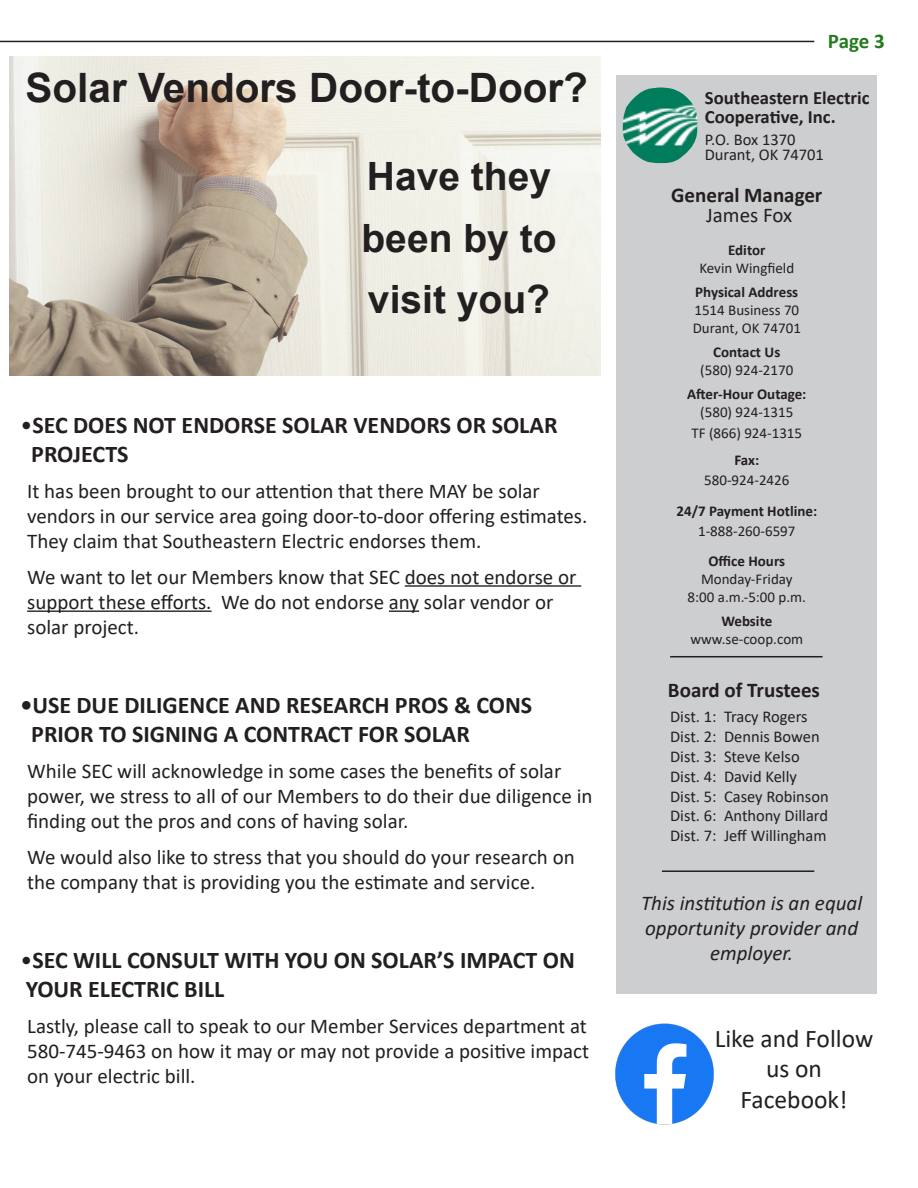
<style>
.page{position:relative;width:918px;height:1188px;background:#fff}
.page>*{position:absolute;margin:0;border:0;box-sizing:border-box;transform-origin:0 0}
.t1{font:700 40.5px "Arial";color:#231f20}
.t2{font:700 39px/61.5px "Arial";color:#231f20}
.t3{font:25.5px/30.6px "Calibri";color:#231f20;text-align:center}
.t4{font:700 24px "Calibri";color:#231f20}
.t5{font:21px/25.2px "Calibri";color:#231f20}
.t6{font:italic 21px "Calibri";color:#231f20}
.t7{font:700 21px "Calibri";color:#231f20}
.t8{font:700 21px "Calibri";color:#237b20}
.t9{font:700 18.75px "Calibri";color:#231f20}
.t10{font:16.5px "Calibri";color:#231f20}
.t11{font:15px "Calibri";color:#231f20}
.t12{font:700 15px "Calibri";color:#231f20}
.s1{font-weight:400}
</style>
<div class="page">
<div style="left:617px;top:76px;width:260px;height:918px;background:#cdced0"></div>
<img style="left:623px;top:88px;width:74px;height:75px">
<hr style="left:670px;top:656px;width:153px;height:1px;background:#231f20">
<hr style="left:662px;top:870px;width:152px;height:2px;background:#231f20">
<hr style="left:0;top:41px;width:814px;height:1px;background:#231f20">
<img style="left:615px;top:1023px;width:99px;height:102px">
<hr style="left:405px;top:585px;width:176px;height:2px;background:#231f20">
<hr style="left:27px;top:611px;width:185px;height:1px;background:#231f20">
<hr style="left:389px;top:611px;width:30px;height:1px;background:#231f20">
<img style="left:10px;top:56px;width:590px;height:320px">
<p class="t1" style="left:26px;top:59px;width:564px">Solar Vendors Door-to-Door?</p>
<p class="t2" style="left:361px;top:146px;width:197px">Have they been by to visit you?</p>
<p class="t4" style="left:20px;top:408px;width:539px"><span class="s1">•</span>SEC DOES NOT ENDORSE SOLAR VENDORS OR SOLAR</p>
<p class="t4" style="left:31px;top:437px;width:99px">PROJECTS</p>
<p class="t5" style="left:27px;top:477px;width:514px">It has been brought to our attention that there MAY be solar</p>
<p class="t5" style="left:27px;top:503px;width:562px">vendors in our service area going door-to-door offering estimates.<br>They claim that Southeastern Electric endorses them.</p>
<p class="t5" style="left:27px;top:564px;width:551px">We want to let our Members know that SEC does not endorse or support these efforts. We do not endorse any solar vendor or solar project.</p>
<p class="t4" style="left:20px;top:688px;width:513px">•USE DUE DILIGENCE AND RESEARCH PROS &amp; CONS</p>
<p class="t4" style="left:31px;top:717px;width:440px">PRIOR TO SIGNING A CONTRACT FOR SOLAR</p>
<p class="t5" style="left:27px;top:758px;width:567px">While SEC will acknowledge in some cases the benefits of solar power, we stress to all of our Members to do their due diligence in finding out the pros and cons of having solar.</p>
<p class="t5" style="left:27px;top:844px;width:549px">We would also like to stress that you should do your research on the company that is providing you the estimate and service.</p>
<p class="t4" style="left:20px;top:943px;width:556px"><span class="s1">•</span>SEC WILL CONSULT WITH YOU ON SOLAR’S IMPACT ON</p>
<p class="t4" style="left:26px;top:972px;width:200px">YOUR ELECTRIC BILL</p>
<p class="t5" style="left:27px;top:1013px;width:563px;text-align:justify">Lastly, please call to speak to our Member Services department at 580-745-9463 on how it may or may not provide a positive impact on your electric bill.</p>
<p class="t8" style="left:828px;top:26px;width:58px">Page 3</p>
<p class="t9" style="left:705px;top:84px;width:166px">Southeastern Electric</p>
<p class="t9" style="left:705px;top:104px;width:133px">Cooperative, Inc.</p>
<p class="t10" style="left:705px;top:128px;width:92px">P.O. Box 1370</p>
<p class="t10" style="left:705px;top:143px;width:121px">Durant, OK 74701</p>
<p class="t7" style="left:671px;top:180px;width:153px">General Manager</p>
<p class="t5" style="left:706px;top:201px;width:88px">James Fox</p>
<p class="t12" style="left:728px;top:239px;width:39px">Editor</p>
<p class="t11" style="left:699px;top:257px;width:96px">Kevin Wingfield</p>
<p class="t12" style="left:695px;top:281px;width:104px">Physical Address</p>
<p class="t11" style="left:694px;top:299px;width:106px">1514 Business 70</p>
<p class="t11" style="left:693px;top:317px;width:110px">Durant, OK 74701</p>
<p class="t12" style="left:713px;top:341px;width:69px">Contact Us</p>
<p class="t11" style="left:700px;top:359px;width:95px">(580) 924-2170</p>
<p class="t12" style="left:687px;top:383px;width:121px">After-Hour Outage:</p>
<p class="t11" style="left:700px;top:401px;width:95px">(580) 924-1315</p>
<p class="t11" style="left:691px;top:423px;width:112px">TF (866) 924-1315</p>
<p class="t12" style="left:734px;top:450px;width:26px">Fax:</p>
<p class="t11" style="left:704px;top:469px;width:87px">580-924-2426</p>
<p class="t12" style="left:676px;top:501px;width:142px">24/7 Payment Hotline:</p>
<p class="t11" style="left:698px;top:520px;width:99px">1-888-260-6597</p>
<p class="t12" style="left:708px;top:550px;width:78px">Office Hours</p>
<p class="t11" style="left:701px;top:568px;width:93px">Monday-Friday</p>
<p class="t11" style="left:688px;top:586px;width:120px">8:00 a.m.-5:00 p.m.</p>
<p class="t12" style="left:721px;top:610px;width:52px">Website</p>
<p class="t11" style="left:690px;top:628px;width:114px">www.se-coop.com</p>
<p class="t7" style="left:668px;top:675px;width:154px">Board of Trustees</p>
<p class="t10" style="left:670px;top:705px;width:139px">Dist. 1: Tracy Rogers</p>
<p class="t10" style="left:670px;top:725px;width:151px">Dist. 2: Dennis Bowen</p>
<p class="t10" style="left:670px;top:745px;width:131px">Dist. 3: Steve Kelso</p>
<p class="t10" style="left:670px;top:765px;width:128px">Dist. 4: David Kelly</p>
<p class="t10" style="left:670px;top:785px;width:160px">Dist. 5: Casey Robinson</p>
<p class="t10" style="left:670px;top:804px;width:159px">Dist. 6: Anthony Dillard</p>
<p class="t10" style="left:670px;top:824px;width:158px">Dist. 7: Jeff Willingham</p>
<p class="t6" style="left:641px;top:888px;width:223px">This institution is an equal</p>
<p class="t6" style="left:645px;top:914px;width:214px">opportunity provider and</p>
<p class="t6" style="left:710px;top:939px;width:85px">employer.</p>
<p class="t3" style="left:715px;top:1022px;width:160px">Like and Follow us on</p>
<p class="t3" style="left:741px;top:1084px;width:108px">Facebook!</p>
</div>
